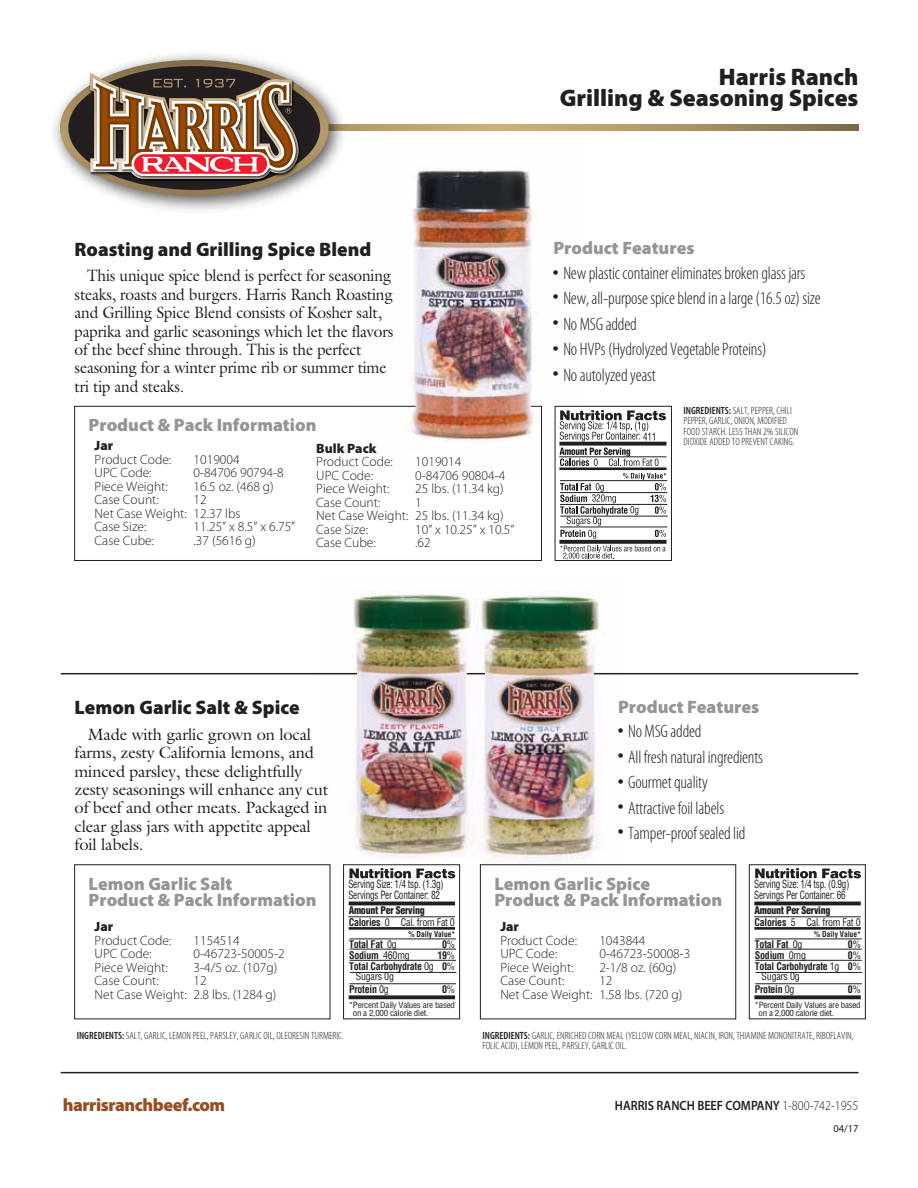
<style>
.page{position:relative;width:918px;height:1188px;background:#fff}
.page>*{position:absolute;margin:0;border:0;box-sizing:border-box;transform-origin:0 0}
.t1{font:900 24px/21px "Myriad Pro";color:#231f20;text-align:right}
.t2{font:900 19.5px "Myriad Pro";color:#231f20}
.t3{font:300 condensed 18px/25.5px "Myriad Pro";letter-spacing:-.01em;color:#231f20}
.t4{font:900 18px/16.5px "Myriad Pro";color:#939598}
.t5{font:900 18px "Myriad Pro";letter-spacing:-.025em;color:#974d22}
.t6{font:16.5px/18.5px "Galliard";letter-spacing:-.01em;color:#231f20;scale:.94 1}
.t7{font:16.5px/18.5px "Galliard";letter-spacing:-.01em;color:#231f20}
.t8{font:300 13.5px/13.5px "Myriad Pro";color:#231f20}
.t9{font:600 13.5px "Myriad Pro";color:#231f20;scale:.9 1}
.t10{font:900 13.5px "Myriad Pro";color:#231f20}
.t11{font:12.9px/25.2px "Frutiger";color:#231f20;text-align:justify}
.t12{font:condensed 11.1px/11.1px "Helvetica";letter-spacing:-.025em;color:#231f20;scale:.83 1}
.t13{font:300 condensed 10.5px/10.5px "Myriad Pro";color:#231f20}
.t14{font:10.5px "Myriad";color:#231f20}
.t15{font:700 condensed 10.35px/11.4px "Helvetica";letter-spacing:-.025em;color:#231f20}
.t16{font:900 condensed 10.35px/11.9px "Helvetica";letter-spacing:-.025em;color:#231f20}
.t17{font:condensed 10.35px/12.9px "Helvetica";letter-spacing:-.025em;color:#231f20}
.t18{font:condensed 8.25px/7.6px "Helvetica";letter-spacing:-.025em;color:#231f20;scale:1.08 1}
.t19{font:700 condensed 7.95px "Helvetica";color:#231f20;scale:.94 1}
.s1{font-weight:600}
.s2{font-weight:700}
.s3{font-weight:400}
.s4{font-weight:300}
</style>
<div class="page">
<img style="left:320px;top:591px;width:304px;height:327px">
<hr style="left:594px;top:673px;width:264px;height:1px;background:#231f20">
<svg style="left:467px;top:673px;width:18px;height:1px"></svg>
<hr style="left:61px;top:673px;width:296px;height:1px;background:#231f20">
<hr style="left:61px;top:1072px;width:797px;height:1px;background:#231f20">
<img style="left:359px;top:124px;width:226px;height:355px">
<div style="left:555px;top:406px;width:116px;height:154px;background:#fff"></div>
<div style="left:555px;top:406px;width:117px;height:155px;border:1px solid #231f20"></div>
<svg style="left:560px;top:546px;width:106px;height:14px"></svg>
<svg style="left:560px;top:473px;width:106px;height:66px"></svg>
<hr style="left:560px;top:492px;width:107px;height:1px;background:#231f20">
<hr style="left:560px;top:504px;width:107px;height:1px;background:#231f20">
<hr style="left:560px;top:480px;width:107px;height:1px;background:#231f20">
<hr style="left:560px;top:516px;width:108px;height:1px;background:#231f20">
<hr style="left:560px;top:527px;width:107px;height:1px;background:#231f20">
<svg style="left:559px;top:540px;width:108px;height:4px"></svg>
<hr style="left:559px;top:467px;width:108px;height:3px;background:#231f20">
<hr style="left:559px;top:457px;width:107px;height:1px;background:#231f20">
<svg style="left:560px;top:410px;width:106px;height:56px"></svg>
<svg style="left:74px;top:405px;width:468px;height:156px"></svg>
<div style="left:74px;top:864px;width:256px;height:155px;border:1px solid #231f20"></div>
<svg style="left:352px;top:125px;width:506px;height:6px;background:#b29667"></svg>
<div style="left:344px;top:865px;width:116px;height:154px;background:#fff"></div>
<div style="left:343px;top:864px;width:117px;height:155px;border:1px solid #231f20"></div>
<svg style="left:349px;top:995px;width:106px;height:4px"></svg>
<hr style="left:349px;top:927px;width:106px;height:3px;background:#231f20">
<hr style="left:349px;top:902px;width:106px;height:3px;background:#231f20">
<hr style="left:349px;top:949px;width:107px;height:1px;background:#231f20">
<hr style="left:349px;top:960px;width:107px;height:1px;background:#231f20">
<hr style="left:349px;top:939px;width:107px;height:1px;background:#231f20">
<hr style="left:350px;top:972px;width:106px;height:1px;background:#231f20">
<hr style="left:349px;top:984px;width:107px;height:1px;background:#231f20">
<hr style="left:348px;top:917px;width:107px;height:1px;background:#231f20">
<svg style="left:349px;top:868px;width:106px;height:10px"></svg>
<div style="left:480px;top:864px;width:256px;height:155px;border:1px solid #231f20"></div>
<div style="left:749px;top:864px;width:117px;height:155px;border:1px solid #231f20"></div>
<svg style="left:754px;top:995px;width:107px;height:4px"></svg>
<hr style="left:754px;top:927px;width:107px;height:3px;background:#231f20">
<hr style="left:754px;top:902px;width:107px;height:3px;background:#231f20">
<hr style="left:755px;top:949px;width:107px;height:1px;background:#231f20">
<hr style="left:755px;top:960px;width:107px;height:1px;background:#231f20">
<hr style="left:755px;top:939px;width:107px;height:1px;background:#231f20">
<hr style="left:756px;top:972px;width:106px;height:1px;background:#231f20">
<hr style="left:755px;top:984px;width:107px;height:1px;background:#231f20">
<hr style="left:754px;top:917px;width:107px;height:1px;background:#231f20">
<svg style="left:755px;top:868px;width:106px;height:10px"></svg>
<img style="left:54px;top:54px;width:298px;height:157px">
<svg style="left:60px;top:60px;width:269px;height:136px"></svg>
<h1 class="t1" style="left:560px;top:65px;width:300px">Harris Ranch<br>Grilling &amp; Seasoning Spices</h1>
<h2 class="t2" style="left:75px;top:236px;width:298px">Roasting and Grilling Spice Blend</h2>
<p class="t6" style="left:75px;top:266px;width:341px;text-indent:13px">This unique spice blend is perfect for seasoning steaks, roasts and burgers. Harris Ranch Roasting and Grilling Spice Blend consists of Kosher salt, paprika and garlic seasonings which let the flavors of the beef shine through. This is the perfect seasoning for a winter prime rib or summer time tri tip and steaks.</p>
<h3 class="t4" style="left:89px;top:416px;width:229px">Product &amp; Pack Information</h3>
<p class="t10" style="left:95px;top:437px;width:20px">Jar</p>
<p class="t8" style="left:95px;top:452px;width:94px">Product Code:<br>UPC Code:<br>Piece Weight:<br>Case Count:<br>Net Case Weight:<br>Case Size:<br>Case Cube:</p>
<p class="t8" style="left:194px;top:452px;width:103px">1019004<br>0-84706 90794-8<br>16.5 oz. (468 g)<br>12<br>12.37 lbs<br>11.25” x 8.5” x 6.75” .37 (5616 g)</p>
<p class="t8" style="left:415px;top:455px;width:101px">1019014<br>0-84706 90804-4<br>25 lbs. (11.34 kg)<br>1<br>25 lbs. (11.34 kg)<br>10” x 10.25” x 10.5” .62</p>
<p class="t10" style="left:316px;top:439px;width:62px">Bulk Pack</p>
<p class="t8" style="left:316px;top:455px;width:94px">Product Code:<br>UPC Code:<br>Piece Weight:<br>Case Count:<br>Net Case Weight:<br>Case Size:<br>Case Cube:</p>
<h3 class="t4" style="left:553px;top:239px;width:143px">Product Features</h3>
<h3 class="t3" style="left:563px;top:260px;width:259px">New plastic container eliminates broken glass jars New, all-purpose spice blend in a large (16.5 oz) size No MSG added<br>No HVPs (Hydrolyzed Vegetable Proteins)<br>No autolyzed yeast</h3>
<p class="t11" style="left:553px;top:260px;width:8px">•</p>
<p class="t11" style="left:553px;top:284px;width:8px">•</p>
<p class="t11" style="left:553px;top:310px;width:8px">• • •</p>
<p class="t13" style="left:684px;top:405px;width:116px"><span class="s1">INGREDIENTS:</span> SALT, PEPPER, CHILI PEPPER, GARLIC, ONION, MODIFIED FOOD STARCH. LESS THAN 2% SILICON DIOXIDE ADDED TO PREVENT CAKING.</p>
<h2 class="t2" style="left:75px;top:694px;width:227px">Lemon Garlic Salt &amp; Spice</h2>
<p class="t7" style="left:75px;top:725px;width:255px;text-indent:13px">Made with garlic grown on local farms, zesty California lemons, and minced parsley, these delightfully zesty seasonings will enhance any cut of beef and other meats. Packaged in clear glass jars with appetite appeal foil labels.</p>
<h3 class="t4" style="left:618px;top:698px;width:143px">Product Features</h3>
<h3 class="t3" style="left:628px;top:718px;width:136px">No MSG added<br>All fresh natural ingredients<br>Gourmet quality<br>Attractive foil labels<br>Tamper-proof sealed lid</h3>
<p class="t11" style="left:617px;top:718px;width:8px">•</p>
<p class="t11" style="left:617px;top:743px;width:8px">•</p>
<p class="t11" style="left:617px;top:769px;width:8px">• • •</p>
<h3 class="t4" style="left:89px;top:875px;width:229px">Lemon Garlic Salt<br>Product &amp; Pack Information</h3>
<p class="t10" style="left:95px;top:918px;width:20px">Jar</p>
<p class="t8" style="left:95px;top:933px;width:94px">Product Code:<br>UPC Code:<br>Piece Weight:<br>Case Count:<br>Net Case Weight:</p>
<p class="t8" style="left:194px;top:933px;width:93px">1154514<br>0-46723-50005-2<br>3-4/5 oz. (107g)<br>12<br>2.8 lbs. (1284 g)</p>
<p class="t12" style="left:348px;top:878px;width:116px">Serving Size: 1/4 tsp. (1.3g)<br>Servings Per Container: 82</p>
<p class="t16" style="left:349px;top:904px;width:108px">Amount Per Serving<br><span class="s2">Calories</span> <span class="s3">0 Cal. from Fat 0</span></p>
<p class="t15" style="left:437px;top:938px;width:19px;text-align:center">0<span class="s3">%<br></span>19<span class="s3">%<br></span>0<span class="s3">%</span></p>
<p class="t15" style="left:442px;top:984px;width:15px">0<span class="s3">%</span></p>
<p class="t19" style="left:408px;top:929px;width:51px">% Daily Value*</p>
<p class="t15" style="left:349px;top:938px;width:86px">Total Fat <span class="s3">0g<br></span>Sodium <span class="s3">460mg<br></span>Total Carbohydrate <span class="s3">0g</span></p>
<p class="t17" style="left:349px;top:970px;width:46px;text-indent:7px">Sugars 0g<br><span class="s2">Protein</span> 0g</p>
<p class="t18" style="left:353px;top:1001px;width:96px;text-indent:-4px">*Percent Daily Values are based on a 2,000 calorie diet.</p>
<h3 class="t4" style="left:494px;top:875px;width:229px">Lemon Garlic Spice<br>Product &amp; Pack Information</h3>
<p class="t10" style="left:500px;top:918px;width:20px">Jar</p>
<p class="t8" style="left:500px;top:933px;width:94px">Product Code:<br>UPC Code:<br>Piece Weight:<br>Case Count:<br>Net Case Weight:</p>
<p class="t8" style="left:599px;top:933px;width:93px">1043844<br>0-46723-50008-3<br>2-1/8 oz. (60g)<br>12<br>1.58 lbs. (720 g)</p>
<p class="t15" style="left:755px;top:938px;width:86px">Total Fat <span class="s3">0g<br></span>Sodium <span class="s3">0mg<br></span>Total Carbohydrate <span class="s3">1g</span></p>
<p class="t12" style="left:754px;top:878px;width:116px">Serving Size: 1/4 tsp. (0.9g)<br>Servings Per Container: 66</p>
<p class="t16" style="left:754px;top:904px;width:108px">Amount Per Serving<br><span class="s2">Calories</span> <span class="s3">5 Cal. from Fat 0</span></p>
<p class="t15" style="left:848px;top:938px;width:15px;text-align:justify">0<span class="s3">% </span>0<span class="s3">% </span>0<span class="s3">%</span></p>
<p class="t15" style="left:848px;top:984px;width:15px">0<span class="s3">%</span></p>
<p class="t19" style="left:814px;top:929px;width:51px">% Daily Value*</p>
<p class="t17" style="left:755px;top:970px;width:46px;text-indent:7px">Sugars 0g<br><span class="s2">Protein</span> 0g</p>
<p class="t18" style="left:759px;top:1001px;width:96px;text-indent:-4px">*Percent Daily Values are based on a 2,000 calorie diet.</p>
<p class="t13" style="left:77px;top:1030px;width:268px"><span class="s1">INGREDIENTS:</span> SALT, GARLIC, LEMON PEEL, PARSLEY, GARLIC OIL, OLEORESIN TURMERIC.</p>
<p class="t13" style="left:483px;top:1030px;width:373px"><span class="s1">INGREDIENTS:</span> GARLIC, ENRICHED CORN MEAL (YELLOW CORN MEAL, NIACIN, IRON, THIAMINE MONONITRATE, RIBOFLAVIN,<br>FOLIC ACID), LEMON PEEL, PARSLEY, GARLIC OIL.</p>
<h3 class="t5" style="left:63px;top:1093px;width:164px">harrisranchbeef.com</h3>
<p class="t9" style="left:615px;top:1097px;width:272px">HARRIS RANCH BEEF COMPANY <span class="s4">1-800-742-1955</span></p>
<p class="t14" style="left:833px;top:1123px;width:27px">04/17</p>
</div>
